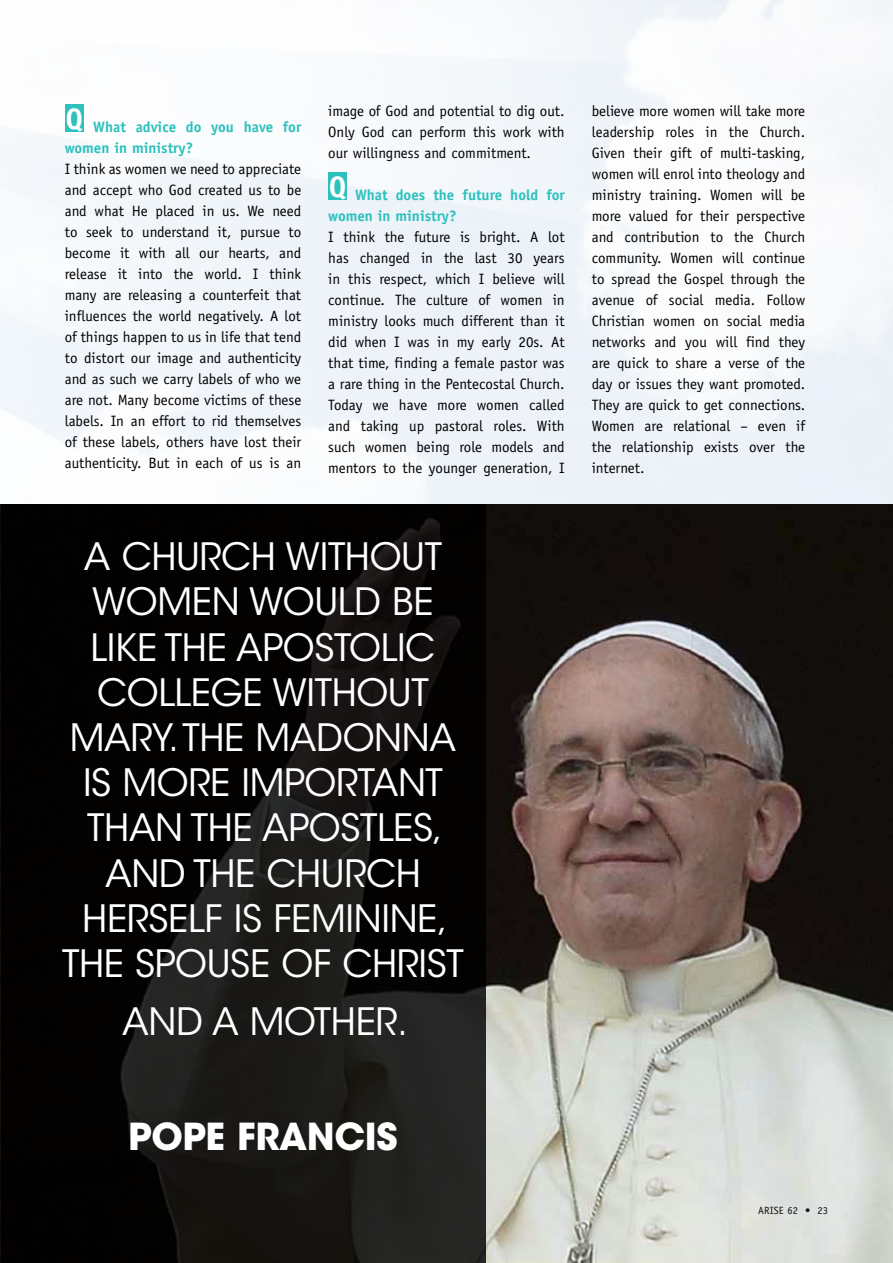
<style>
.page{position:relative;width:893px;height:1263px;background:#fff}
.page>*{position:absolute;margin:0;border:0;box-sizing:border-box;transform-origin:0 0}
.t1{font:37.5px/45.2px "ITC Avant Garde Std";letter-spacing:-.01em;color:#fff;text-align:center}
.t2{font:700 36.9px "ITC Avant Garde Std";letter-spacing:-.01em;color:#fff}
.t3{font:15px/21px "Officina Sans Std";color:#000;text-align:justify}
.t4{font:700 15px/21px "Officina Sans Std";color:#2cc1bd}
.t5{font:10.5px "Officina Sans Std";letter-spacing:.025em;color:#000}
</style>
<div class="page">
<img style="left:0;top:0;width:893px;height:504px">
<img style="left:0;top:504px;width:893px;height:759px">
<svg style="left:1px;top:505px;width:484px;height:758px;fill:#030201"></svg>
<div style="left:65px;top:105px;width:18px;height:27px;background:#2cc1bd"></div>
<div style="left:328px;top:173px;width:19px;height:27px;background:#2cc1bd"></div>
<p class="t4" style="left:65px;top:116px;width:238px"><sup>Q</sup> What advice do you have for women in ministry?</p>
<p class="t3" style="left:65px;top:159px;width:238px">I think as women we need to appreciate and accept who God created us to be and what He placed in us. We need to seek to understand it, pursue to become it with all our hearts, and release it into the world. I think many are releasing a counterfeit that influences the world negatively. A lot of things happen to us in life that tend to distort our image and authenticity and as such we carry labels of who we are not. Many become victims of these labels. In an effort to rid themselves of these labels, others have lost their authenticity. But in each of us is an</p>
<p class="t3" style="left:328px;top:100px;width:238px">image of God and potential to dig out.<br>Only God can perform this work with our willingness and commitment.</p>
<p class="t4" style="left:328px;top:184px;width:238px"><sup>Q</sup> What does the future hold for women in ministry?</p>
<p class="t3" style="left:328px;top:226px;width:238px">I think the future is bright. A lot has changed in the last 30 years in this respect, which I believe will continue. The culture of women in ministry looks much different than it did when I was in my early 20s. At that time, finding a female pastor was a rare thing in the Pentecostal Church.<br>Today we have more women called and taking up pastoral roles. With such women being role models and mentors to the younger generation, I</p>
<h1 class="t1" style="left:62px;top:535px;width:403px">A CHURCH WITHOUT<br>WOMEN WOULD BE<br>LIKE THE APOSTOLIC<br>COLLEGE WITHOUT<br>MARY. THE MADONNA<br>IS MORE IMPORTANT<br>THAN THE APOSTLES,<br>AND THE CHURCH<br>HERSELF IS FEMININE,<br>THE SPOUSE OF CHRIST</h1>
<h1 class="t1" style="left:122px;top:999px;width:287px">AND A MOTHER.</h1>
<p class="t3" style="left:592px;top:100px;width:215px">believe more women will take more leadership roles in the Church.<br>Given their gift of multi-tasking, women will enrol into theology and ministry training. Women will be more valued for their perspective and contribution to the Church community. Women will continue to spread the Gospel through the avenue of social media. Follow Christian women on social media networks and you will find they are quick to share a verse of the day or issues they want promoted.<br>They are quick to get connections.<br>Women are relational – even if the relationship exists over the internet.</p>
<h2 class="t2" style="left:128px;top:1112px;width:271px">POPE FRANCIS</h2>
<p class="t5" style="left:758px;top:1204px;width:72px">ARISE 62 • 23</p>
</div>
